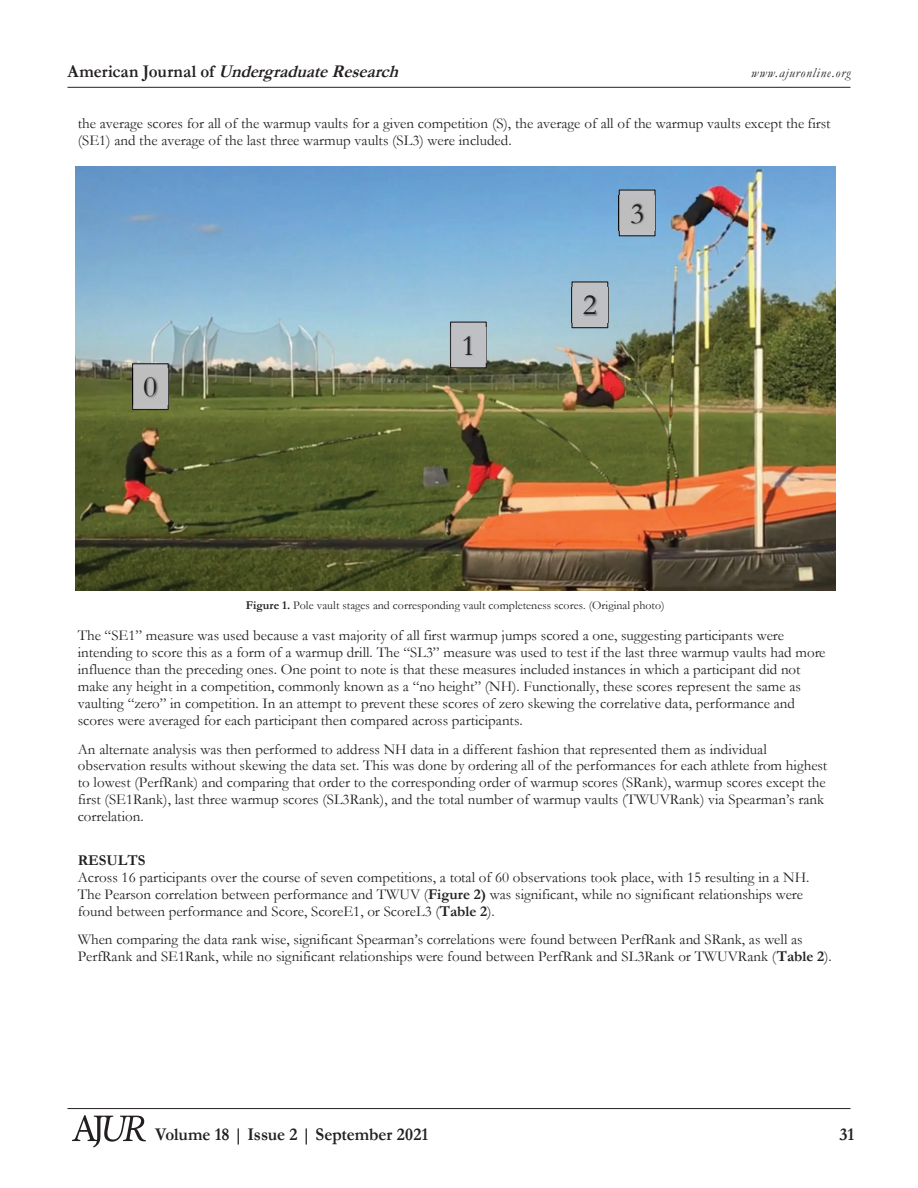
<style>
.page{position:relative;width:918px;height:1188px;background:#fff}
.page>*{position:absolute;margin:0;border:0;box-sizing:border-box;transform-origin:0 0}
.t1{font:30px "Garamond";color:#231f20}
.t2{font:italic 700 18px "Garamond";color:#231f20;scale:.95 1}
.t3{font:700 18px "Garamond";letter-spacing:-.005em;color:#231f20;scale:.95 1}
.t4{font:15px/17px "Garamond";color:#231f20}
.t5{font:700 15px "Garamond";color:#231f20}
.t6{font:italic 13.5px "Garamond";letter-spacing:.06em;color:#231f20}
.t7{font:12px "Garamond";color:#231f20}
.s1{font-style:normal}
.s2{font-weight:700}
</style>
<div class="page">
<hr style="left:68px;top:1108px;width:783px;height:1px;background:#231f20">
<hr style="left:68px;top:87px;width:783px;height:1px;background:#231f20">
<img style="left:72px;top:1115px;width:74px;height:32px">
<img style="left:76px;top:167px;width:759px;height:423px">
<div style="left:133px;top:364px;width:35px;height:46px;background:#bfc0c3"></div>
<div style="left:132px;top:363px;width:37px;height:47px;border:1px solid #231f20"></div>
<img style="left:132px;top:369px;width:36px;height:36px">
<div style="left:619px;top:190px;width:36px;height:46px;background:#bfc0c3"></div>
<div style="left:619px;top:190px;width:37px;height:46px;border:1px solid #231f20"></div>
<img style="left:619px;top:195px;width:36px;height:36px">
<div style="left:451px;top:322px;width:35px;height:46px;background:#bfc0c3"></div>
<div style="left:450px;top:322px;width:37px;height:46px;border:1px solid #231f20"></div>
<img style="left:450px;top:327px;width:36px;height:36px">
<div style="left:572px;top:282px;width:36px;height:46px;background:#bfc0c3"></div>
<div style="left:571px;top:281px;width:37px;height:47px;border:1px solid #231f20"></div>
<img style="left:572px;top:287px;width:36px;height:35px">
<p class="t2" style="left:68px;top:61px;width:355px"><span class="s1">A m e r i c a n J o u r n a l o f</span> UndergraduateResearch</p>
<p class="t6" style="left:751px;top:65px;width:101px">www.ajuronline.org</p>
<p class="t4" style="left:78px;top:115px;width:754px">the average scores for all of the warmup vaults for a given competition (S), the average of all of the warmup vaults except the first (SE1) and the average of the last three warmup vaults (SL3) were included.</p>
<h1 class="t1" style="left:143px;top:370px;width:16px">0</h1>
<h1 class="t1" style="left:461px;top:329px;width:16px">1</h1>
<h1 class="t1" style="left:583px;top:289px;width:16px">2</h1>
<h1 class="t1" style="left:630px;top:197px;width:16px">3</h1>
<p class="t7" style="left:246px;top:599px;width:421px"><span class="s2">Figure 1.</span> Pole vault stages and corresponding vault completeness scores. (Original photo)</p>
<p class="t4" style="left:78px;top:627px;width:749px">The “SE1” measure was used because a vast majority of all first warmup jumps scored a one, suggesting participants were intending to score this as a form of a warmup drill. The “SL3” measure was used to test if the last three warmup vaults had more influence than the preceding ones. One point to note is that these measures included instances in which a participant did not make any height in a competition, commonly known as a “no height” (NH). Functionally, these scores represent the same as vaulting “zero” in competition. In an attempt to prevent these scores of zero skewing the correlative data, performance and scores were averaged for each participant then compared across participants.</p>
<p class="t4" style="left:78px;top:741px;width:751px">An alternate analysis was then performed to address NH data in a different fashion that represented them as individual observation results without skewing the data set. This was done by ordering all of the performances for each athlete from highest to lowest (PerfRank) and comparing that order to the corresponding order of warmup scores (SRank), warmup scores except the first (SE1Rank), last three warmup scores (SL3Rank), and the total number of warmup vaults (TWUVRank) via Spearman’s rank correlation.</p>
<p class="t5" style="left:78px;top:852px;width:69px">RESULTS</p>
<p class="t4" style="left:78px;top:869px;width:733px">Across 16 participants over the course of seven competitions, a total of 60 observations took place, with 15 resulting in a NH.<br>The Pearson correlation between performance and TWUV (<span class="s2">Figure 2)</span> was significant, while no significant relationships were found between performance and Score, ScoreE1, or ScoreL3 (<span class="s2">Table 2</span>).</p>
<p class="t4" style="left:78px;top:932px;width:756px">When comparing the data rank wise, significant Spearman’s correlations were found between PerfRank and SRank, as well as<br>PerfRank and SE1Rank, while no significant relationships were found between PerfRank and SL3Rank or TWUVRank (<span class="s2">Table 2</span>).</p>
<p class="t3" style="left:155px;top:1125px;width:289px">Volume 18 | Issue 2 | September 2021</p>
<p class="t3" style="left:840px;top:1125px;width:17px">31</p>
</div>
